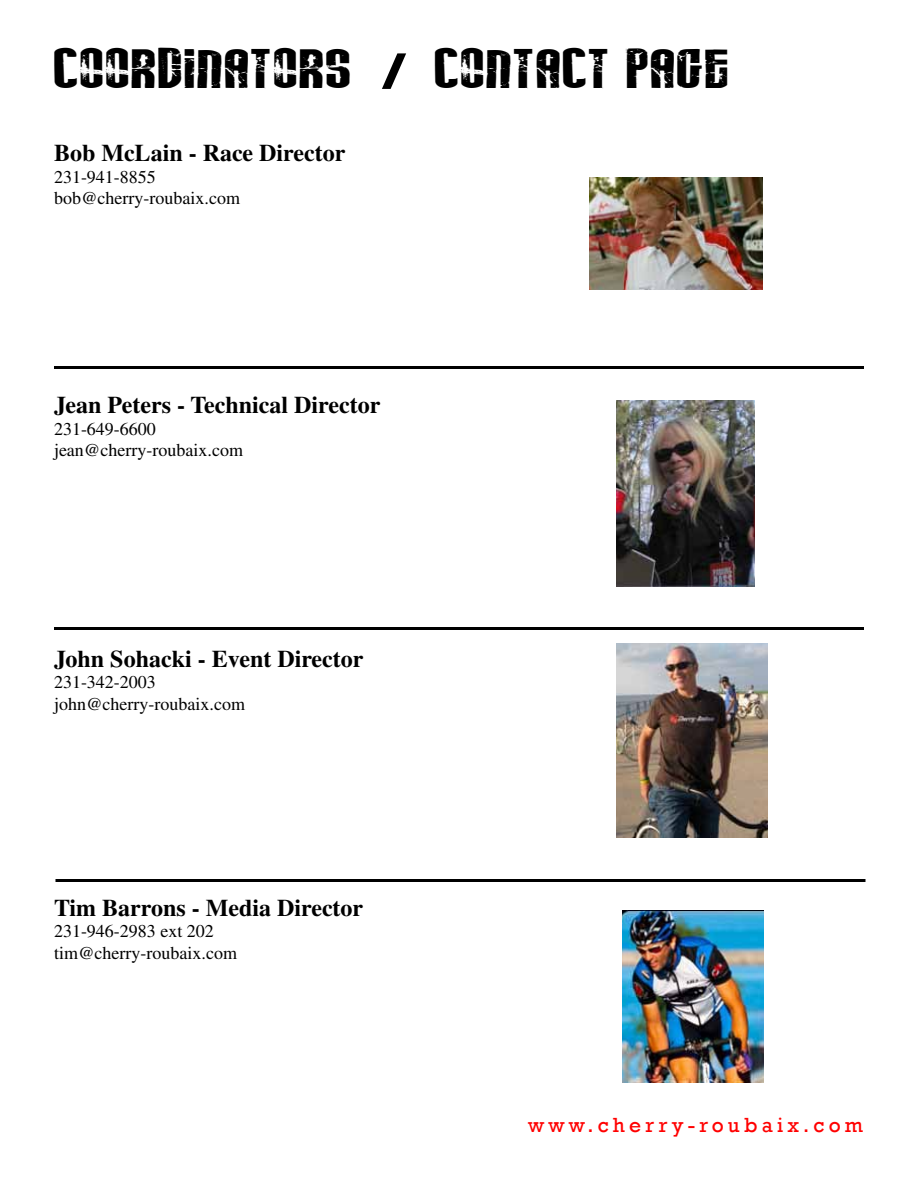
<style>
.page{position:relative;width:918px;height:1188px;background:#fff}
.page>*{position:absolute;margin:0;border:0;box-sizing:border-box;transform-origin:0 0}
.t1{font:900 48px "Arial";color:#000;scale:1.81 1}
.t2{font:700 24px "Times";color:#000}
.t3{font:21px "Rockwell";letter-spacing:.2em;color:#f00}
.t4{font:18px/21.6px "Times";color:#000}
.t5{font:18px "Rockit";color:#000;scale:1.81 1}
</style>
<div class="page">
<img style="left:590px;top:177px;width:172px;height:113px">
<hr style="left:54px;top:366px;width:810px;height:3px;background:#000">
<hr style="left:54px;top:627px;width:810px;height:3px;background:#000">
<hr style="left:56px;top:879px;width:810px;height:3px;background:#000">
<img style="left:616px;top:644px;width:152px;height:194px">
<img style="left:622px;top:910px;width:141px;height:173px">
<img style="left:617px;top:400px;width:138px;height:186px">
<p class="t5" style="left:54px;top:72px;width:167px">COORDINATORS</p>
<h1 class="t1" style="left:382px;top:36px;width:15px">/</h1>
<p class="t5" style="left:435px;top:72px;width:165px">CONTACT PAGE</p>
<h2 class="t2" style="left:54px;top:139px;width:293px">Bob McLain - Race Director</h2>
<p class="t4" style="left:54px;top:166px;width:188px">231-941-8855 bob@cherry-roubaix.com</p>
<h2 class="t2" style="left:54px;top:391px;width:328px">Jean Peters - Technical Director</h2>
<p class="t4" style="left:54px;top:418px;width:191px">231-649-6600 jean@cherry-roubaix.com</p>
<h2 class="t2" style="left:54px;top:644px;width:311px">John Sohacki - Event Director</h2>
<p class="t4" style="left:54px;top:671px;width:193px">231-342-2003 john@cherry-roubaix.com</p>
<h2 class="t2" style="left:54px;top:893px;width:311px">Tim Barrons - Media Director</h2>
<p class="t4" style="left:54px;top:920px;width:185px">231-946-2983 ext 202 tim@cherry-roubaix.com</p>
<p class="t3" style="left:528px;top:1113px;width:337px">www.cherry-roubaix.com</p>
</div>
